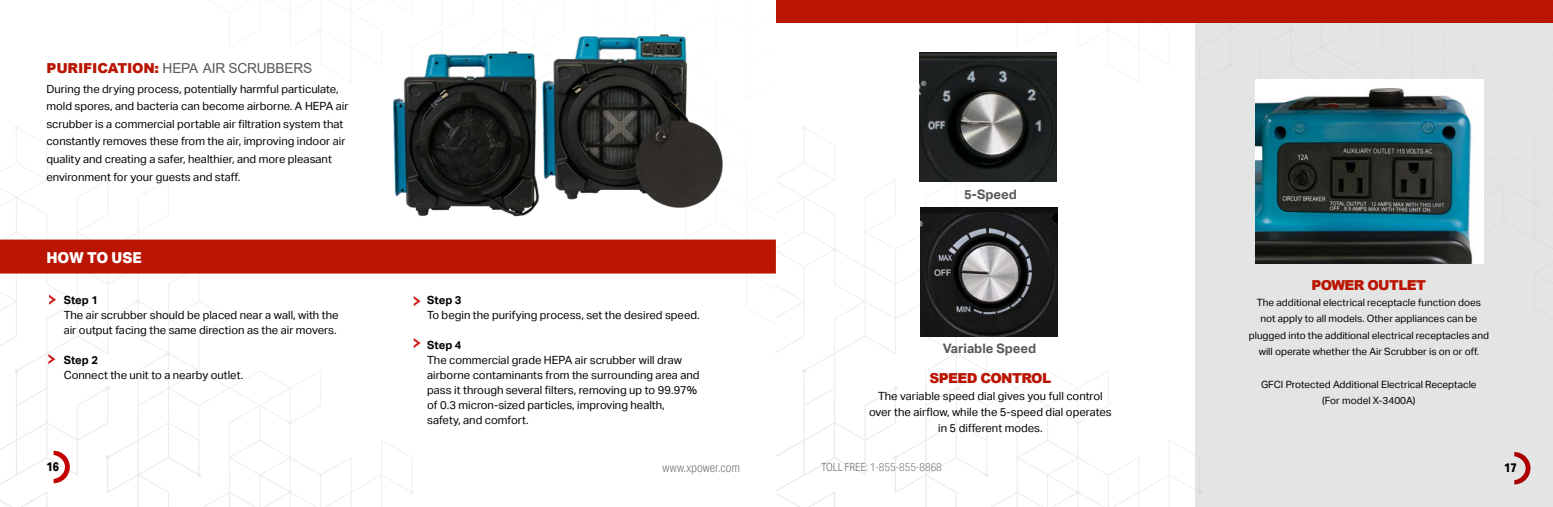
<style>
.page{position:relative;width:1553px;height:507px;background:#fff}
.page>*{position:absolute;margin:0;border:0;box-sizing:border-box;transform-origin:0 0}
.t1{font:800 15px "Aktiv Grotesk";color:#fff}
.t2{font:13.75px "Arial";letter-spacing:-.015em;color:#595757}
.t3{font:900 13.75px "Arial";letter-spacing:-.045em;color:#ba1502}
.t4{font:700 13px "Aktiv Grotesk";color:#595757}
.t5{font:300 12.5px "Aktiv Grotesk Cd";color:#707171}
.t6{font:800 12.5px "Aktiv Grotesk Cd";color:#000}
.t7{font:11.25px/15px "Aktiv Grotesk";color:#000}
.t8{font:300 11.25px "Aktiv Grotesk Cd";color:#707171}
.t9{font:700 11.25px "Aktiv Grotesk";color:#000}
.t10{font:10px/16.2px "Aktiv Grotesk";color:#000;text-align:center}
.s1{font-weight:900;color:#ba1502}
</style>
<div class="page">
<svg style="left:54px;top:450px;width:16px;height:32px"></svg>
<img style="left:561px;top:34px;width:162px;height:174px">
<div style="left:1195px;top:23px;width:357px;height:483px;background:#e3e4e4"></div>
<svg style="left:414px;top:296px;width:7px;height:10px"></svg>
<svg style="left:48px;top:354px;width:7px;height:10px"></svg>
<svg style="left:414px;top:338px;width:7px;height:10px"></svg>
<svg style="left:49px;top:294px;width:7px;height:10px"></svg>
<div style="left:1px;top:240px;width:774px;height:33px;background:#ba1502"></div>
<div style="left:0;top:239px;width:776px;height:34px;border:1px solid #ba1502"></div>
<div style="left:776px;top:0;width:776px;height:23px;background:#ba1502"></div>
<img style="left:393px;top:51px;width:168px;height:166px">
<img style="left:1255px;top:80px;width:228px;height:183px">
<img style="left:919px;top:53px;width:137px;height:128px">
<img style="left:920px;top:207px;width:137px;height:129px">
<p class="t2" style="left:47px;top:58px;width:267px"><span class="s1">PURIFICATION:</span> HEPA AIR SCRUBBERS</p>
<p class="t7" style="left:46px;top:80px;width:303px;line-height:17.5px">During the drying process, potentially harmful particulate, mold spores, and bacteria can become airborne. A HEPA air scrubber is a commercial portable air filtration system that constantly removes these from the air, improving indoor air quality and creating a safer, healthier, and more pleasant environment for your guests and staff.</p>
<h1 class="t1" style="left:46px;top:248px;width:97px">HOW TO USE</h1>
<p class="t9" style="left:64px;top:293px;width:36px">Step 1</p>
<p class="t7" style="left:64px;top:307px;width:276px">The air scrubber should be placed near a wall, with the air output facing the same direction as the air movers.</p>
<p class="t9" style="left:64px;top:353px;width:36px">Step 2</p>
<p class="t7" style="left:64px;top:367px;width:181px">Connect the unit to a nearby outlet.</p>
<p class="t9" style="left:427px;top:293px;width:36px">Step 3</p>
<p class="t7" style="left:427px;top:307px;width:274px">To begin the purifying process, set the desired speed.</p>
<p class="t9" style="left:427px;top:338px;width:36px">Step 4</p>
<p class="t7" style="left:427px;top:352px;width:274px">The commercial grade HEPA air scrubber will draw airborne contaminants from the surrounding area and pass it through several filters, removing up to 99.97% of 0.3 micron-sized particles, improving health, safety, and comfort.</p>
<p class="t4" style="left:964px;top:186px;width:54px">5-Speed</p>
<p class="t4" style="left:942px;top:341px;width:95px">Variable Speed</p>
<p class="t3" style="left:929px;top:368px;width:123px">SPEED CONTROL</p>
<p class="t7" style="left:869px;top:387px;width:244px;line-height:16.2px;text-align:center">The variable speed dial gives you full control over the airflow, while the 5-speed dial operates in 5 different modes.</p>
<p class="t3" style="left:1311px;top:275px;width:116px">POWER OUTLET</p>
<p class="t10" style="left:1248px;top:294px;width:242px">The additional electrical receptacle function does not apply to all models. Other appliances can be plugged into the additional electrical receptacles and will operate whether the Air Scrubber is on or off.</p>
<p class="t10" style="left:1261px;top:375px;width:217px">GFCI Protected Additional Electrical Receptacle (For model X-3400A)</p>
<p class="t6" style="left:46px;top:458px;width:14px">16</p>
<p class="t5" style="left:662px;top:460px;width:79px">www.xpower.com</p>
<p class="t8" style="left:821px;top:460px;width:122px">TOLL FREE: 1-855-855-8868</p>
<p class="t6" style="left:1504px;top:459px;width:14px">17</p>
</div>
